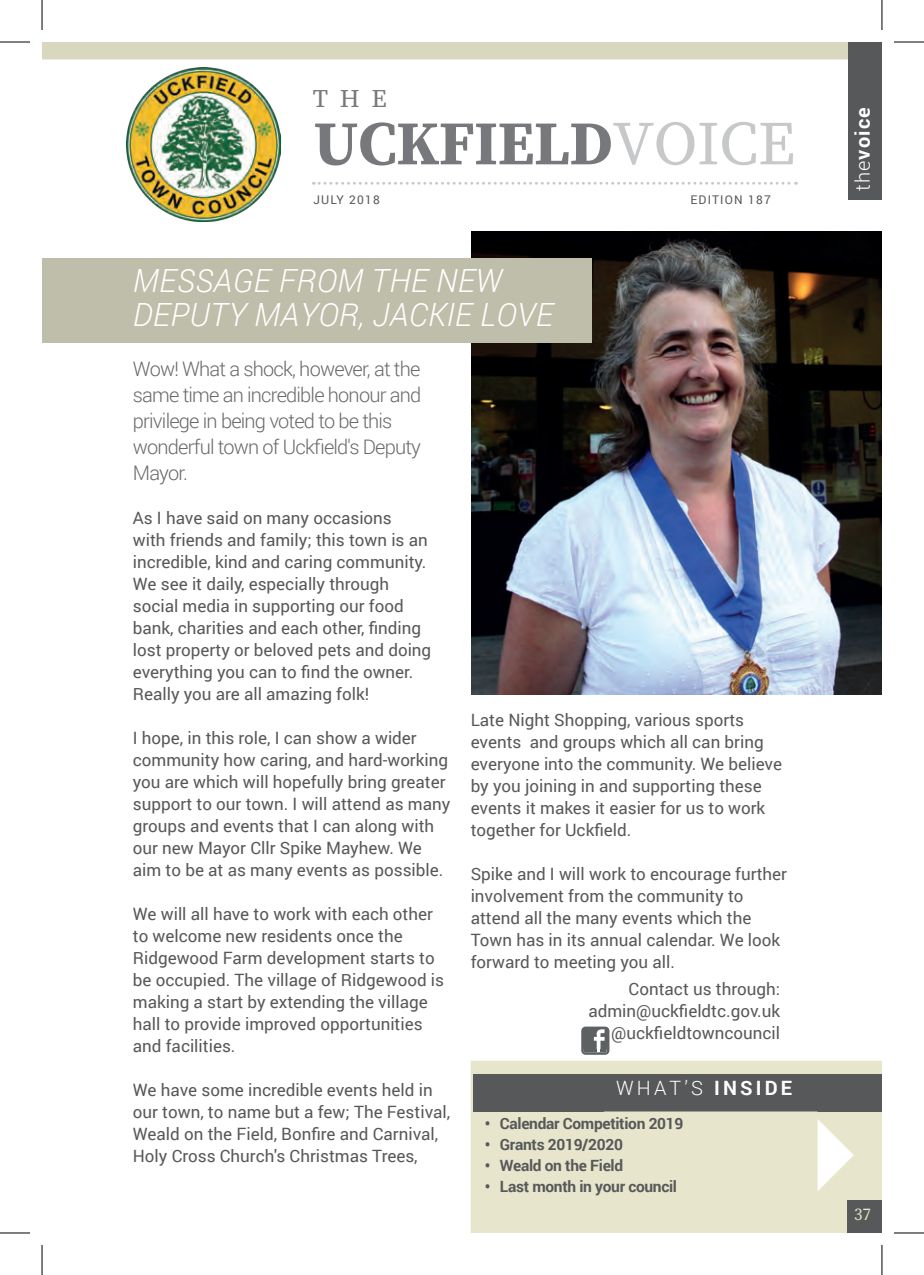
<style>
.page{position:relative;width:924px;height:1275px;background:#fff}
.page>*{position:absolute;margin:0;border:0;box-sizing:border-box;transform-origin:0 0}
.t1{font:700 62px "Source Serif Pro";letter-spacing:-.01em;color:#76787b}
.t2{font:italic 300 32px/34px "Roboto";letter-spacing:.01em;color:#fff}
.t3{font:25.4px "Source Serif Pro";color:#76787b}
.t4{font:300 20px/26px "Roboto";letter-spacing:-.04em;color:#69696c}
.t5{font:700 20px "Roboto";letter-spacing:.06em;color:#fff}
.t6{font:300 19.8px "Roboto";color:#fff}
.t7{font:17px/22px "Roboto";color:#57585a}
.t8{font:17px "Source Serif Pro";color:#e7e5cb}
.t9{font:700 15.6px "Roboto";letter-spacing:-.02em;color:#57585a}
.t10{font:12px "Roboto";letter-spacing:.1em;color:#57585a}
.s1{font-weight:400;color:#c7c8ca}
.s2{font-weight:700}
.s3{font-weight:300}
</style>
<div class="page">
<div style="left:470px;top:1060px;width:411px;height:173px;background:#e7e5cb"></div>
<img style="left:471px;top:232px;width:410px;height:462px">
<svg style="left:313px;top:182px;width:483px;height:3px"></svg>
<img style="left:126px;top:67px;width:154px;height:155px">
<div style="left:42px;top:259px;width:549px;height:84px;background:#bfbeaa"></div>
<div style="left:473px;top:1074px;width:408px;height:37px;background:#57585a"></div>
<div style="left:603px;top:1111px;width:253px;height:122px;background:#e7e5cb"></div>
<div style="left:846px;top:1201px;width:35px;height:32px;background:#57585a"></div>
<div style="left:42px;top:42px;width:806px;height:17px;background:#d9d7bf"></div>
<div style="left:848px;top:42px;width:33px;height:157px;background:#57585a"></div>
<svg style="left:581px;top:1026px;width:29px;height:28px"></svg>
<hr style="left:0;top:42px;width:30px;height:1px;background:#000">
<hr style="left:893px;top:42px;width:30px;height:1px;background:#000">
<hr style="left:0;top:1232px;width:30px;height:1px;background:#000">
<hr style="left:893px;top:1232px;width:30px;height:1px;background:#000">
<hr style="left:42px;top:0;width:1px;height:30px;background:#000">
<hr style="left:42px;top:1245px;width:1px;height:30px;background:#000">
<hr style="left:881px;top:0;width:1px;height:30px;background:#000">
<hr style="left:881px;top:1245px;width:1px;height:30px;background:#000">
<h3 class="t3" style="left:312px;top:82px;width:75px">THE</h3>
<h1 class="t1" style="left:313px;top:101px;width:483px">UCKFIELD<span class="s1">VOICE</span></h1>
<p class="t10" style="left:313px;top:192px;width:68px">JULY 2018</p>
<p class="t10" style="left:690px;top:192px;width:82px">EDITION 187</p>
<h2 class="t2" style="left:133px;top:263px;width:421px">MESSAGE FROM THE NEW<br>DEPUTY MAYOR, JACKIE LOVE</h2>
<p class="t4" style="left:133px;top:355px;width:290px">Wow! What a shock, however, at the same time an incredible honour and privilege in being voted to be this wonderful town of Uckfield's Deputy<br>Mayor.</p>
<p class="t7" style="left:133px;top:506px;width:300px">As I have said on many occasions<br>with friends and family; this town is an incredible, kind and caring community.<br>We see it daily, especially through social media in supporting our food bank, charities and each other, finding lost property or beloved pets and doing everything you can to find the owner.<br>Really you are all amazing folk!</p>
<p class="t7" style="left:133px;top:726px;width:319px">I hope, in this role, I can show a wider community how caring, and hard-working you are which will hopefully bring greater support to our town. I will attend as many groups and events that I can along with our new Mayor Cllr Spike Mayhew. We aim to be at as many events as possible.</p>
<p class="t7" style="left:133px;top:902px;width:312px">We will all have to work with each other to welcome new residents once the Ridgewood Farm development starts to be occupied. The village of Ridgewood is making a start by extending the village hall to provide improved opportunities and facilities.</p>
<p class="t7" style="left:133px;top:1078px;width:318px">We have some incredible events held in our town, to name but a few; The Festival, Weald on the Field, Bonfire and Carnival, Holy Cross Church's Christmas Trees,</p>
<p class="t7" style="left:470px;top:708px;width:313px">Late Night Shopping, various sports events and groups which all can bring everyone into the community. We believe by you joining in and supporting these events it makes it easier for us to work together for Uckfield.</p>
<p class="t7" style="left:470px;top:862px;width:318px">Spike and I will work to encourage further involvement from the community to attend all the many events which the Town has in its annual calendar. We look forward to meeting you all.</p>
<p class="t7" style="left:588px;top:977px;width:193px;text-align:right">Contact us through: admin@uckfieldtc.gov.uk @uckfieldtowncouncil</p>
<p class="t6" style="left:615px;top:1074px;width:178px">WHAT’S <span class="s2">INSIDE</span></p>
<p class="t9" style="left:484px;top:1112px;width:200px">• Calendar Competition 2019</p>
<p class="t9" style="left:484px;top:1133px;width:140px">• Grants 2019/2020</p>
<p class="t9" style="left:484px;top:1154px;width:140px">• Weald on the Field</p>
<p class="t9" style="left:484px;top:1175px;width:194px">• Last month in your council</p>
<p class="t5" style="left:848px;top:191px;width:86px;rotate:-90deg"><span class="s3">the</span>voice</p>
<p class="t8" style="left:853px;top:1203px;width:18px">37</p>
</div>
